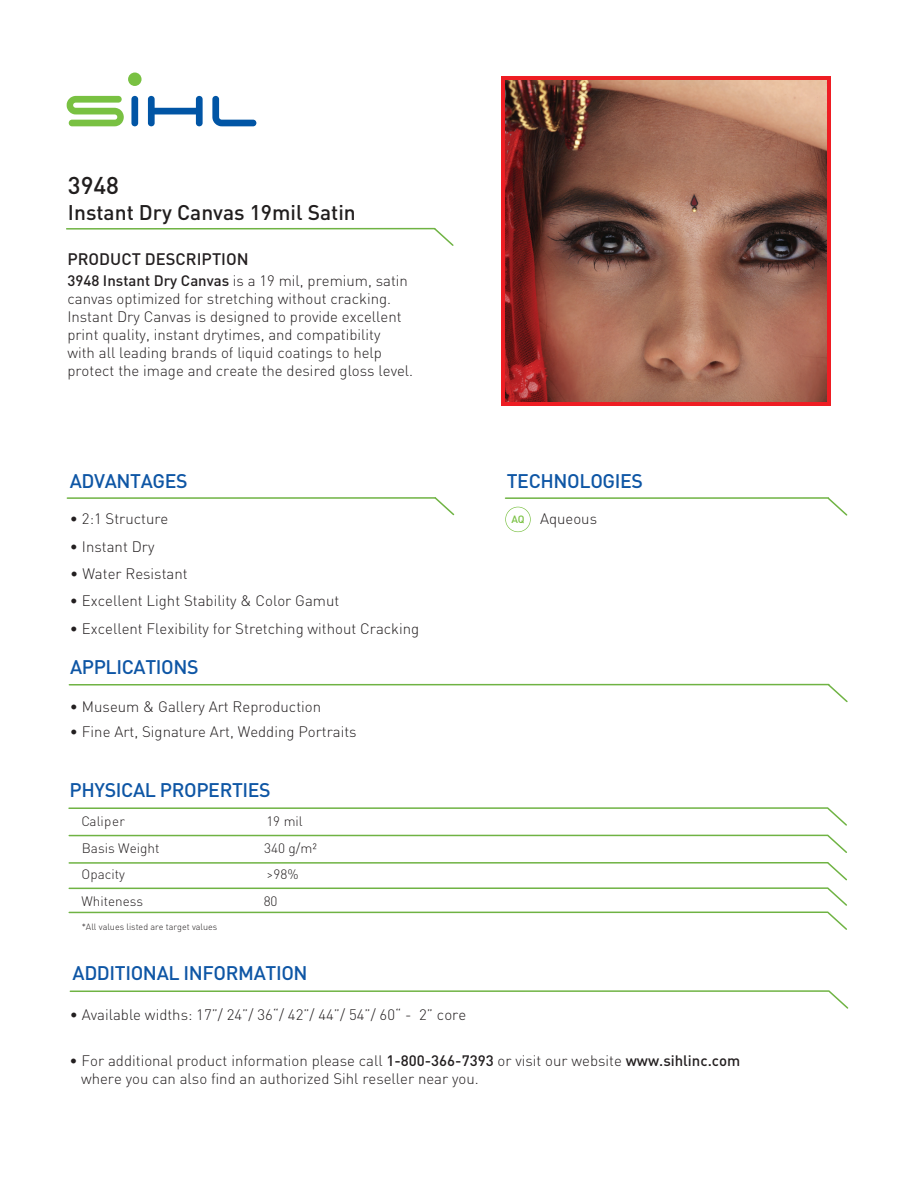
<style>
.page{position:relative;width:918px;height:1188px;background:#fff}
.page>*{position:absolute;margin:0;border:0;box-sizing:border-box;transform-origin:0 0}
.t1{font:500 24px "DIN Pro";color:#211e1e}
.t2{font:500 21px "DIN Pro";color:#211e1e}
.t3{font:500 19.5px "DIN Pro";letter-spacing:-.02em;color:#0e56a5}
.t4{font:500 16.5px "DIN Pro";color:#231f20}
.t5{font:300 15px/18px "DIN Pro";color:#231f20}
.t6{font:300 13.5px "DIN Pro";color:#231f20}
.t7{font:300 9px "DIN Pro";color:#231f20}
.s1{font-weight:500}
.s2{font-weight:500;font-size:10.5px;color:#7ac143}
</style>
<div class="page">
<svg style="left:67px;top:96px;width:57px;height:30px"></svg>
<svg style="left:131px;top:96px;width:7px;height:30px"></svg>
<svg style="left:148px;top:96px;width:55px;height:30px"></svg>
<svg style="left:212px;top:96px;width:44px;height:30px"></svg>
<div style="left:128px;top:73px;width:14px;height:13px;background:#79c142;border-radius:50%"></div>
<div style="left:501px;top:76px;width:330px;height:330px;background:#ee1d23"></div>
<hr style="left:67px;top:228px;width:368px;height:2px;background:#6fb343">
<svg style="left:433px;top:227px;width:21px;height:19px"></svg>
<hr style="left:506px;top:497px;width:322px;height:2px;background:#6fb343">
<svg style="left:826px;top:497px;width:22px;height:19px"></svg>
<hr style="left:69px;top:835px;width:759px;height:1px;background:#6fb343">
<svg style="left:826px;top:834px;width:21px;height:19px"></svg>
<hr style="left:69px;top:862px;width:759px;height:2px;background:#6fb343">
<hr style="left:69px;top:887px;width:759px;height:2px;background:#6fb343">
<hr style="left:69px;top:912px;width:759px;height:1px;background:#6fb343">
<svg style="left:826px;top:862px;width:21px;height:68px"></svg>
<hr style="left:69px;top:807px;width:759px;height:2px;background:#6fb343">
<svg style="left:826px;top:807px;width:21px;height:19px"></svg>
<hr style="left:69px;top:684px;width:760px;height:2px;background:#6fb343">
<svg style="left:827px;top:683px;width:21px;height:20px"></svg>
<hr style="left:70px;top:990px;width:759px;height:2px;background:#6fb343">
<svg style="left:827px;top:990px;width:22px;height:19px"></svg>
<hr style="left:67px;top:497px;width:368px;height:2px;background:#6fb343">
<svg style="left:433px;top:497px;width:22px;height:19px"></svg>
<svg style="left:505px;top:507px;width:26px;height:25px"></svg>
<div style="left:506px;top:507px;width:24px;height:24px;background:#fff;border-radius:50%"></div>
<img style="left:505px;top:80px;width:322px;height:322px">
<h1 class="t1" style="left:68px;top:169px;width:53px">3948</h1>
<h2 class="t2" style="left:68px;top:198px;width:289px">Instant Dry Canvas 19mil Satin</h2>
<p class="t4" style="left:67px;top:248px;width:183px">PRODUCT DESCRIPTION</p>
<p class="t5" style="left:67px;top:271px;width:347px"><span class="s1">3948 Instant Dry Canvas</span> is a 19 mil, premium, satin canvas optimized for stretching without cracking.<br>Instant Dry Canvas is designed to provide excellent print quality, instant drytimes, and compatibility<br>with all leading brands of liquid coatings to help protect the image and create the desired gloss level.</p>
<h3 class="t3" style="left:70px;top:467px;width:119px">ADVANTAGES</h3>
<p class="t5" style="left:70px;top:509px;width:100px">• 2:1 Structure</p>
<p class="t5" style="left:70px;top:537px;width:86px">• Instant Dry</p>
<p class="t5" style="left:70px;top:564px;width:119px">• Water Resistant</p>
<p class="t5" style="left:70px;top:591px;width:271px">• Excellent Light Stability &amp; Color Gamut</p>
<p class="t5" style="left:70px;top:619px;width:351px">• Excellent Flexibility for Stretching without Cracking</p>
<h3 class="t3" style="left:70px;top:654px;width:130px">APPLICATIONS</h3>
<p class="t5" style="left:70px;top:697px;width:253px">• Museum &amp; Gallery Art Reproduction</p>
<p class="t5" style="left:70px;top:722px;width:288px">• Fine Art, Signature Art, Wedding Portraits</p>
<h3 class="t3" style="left:70px;top:776px;width:203px">PHYSICAL PROPERTIES</h3>
<p class="t6" style="left:81px;top:812px;width:45px">Caliper</p>
<p class="t6" style="left:266px;top:812px;width:38px">19 mil</p>
<p class="t6" style="left:82px;top:839px;width:79px">Basis Weight</p>
<p class="t6" style="left:264px;top:839px;width:55px">340 g/m²</p>
<p class="t6" style="left:82px;top:865px;width:45px">Opacity</p>
<p class="t6" style="left:267px;top:865px;width:33px">&gt;98%</p>
<p class="t6" style="left:82px;top:892px;width:63px">Whiteness</p>
<p class="t6" style="left:264px;top:892px;width:15px">80</p>
<p class="t7" style="left:82px;top:920px;width:137px">*All values listed are target values</p>
<h3 class="t3" style="left:73px;top:960px;width:237px">ADDITIONAL INFORMATION</h3>
<p class="t5" style="left:70px;top:1005px;width:398px">• Available widths: 17”/ 24”/ 36“/ 42”/ 44”/ 54”/ 60“ - 2” core</p>
<h3 class="t3" style="left:507px;top:467px;width:138px">TECHNOLOGIES</h3>
<p class="t5" style="left:511px;top:509px;width:87px"><span class="s2">AQ</span> Aqueous</p>
<p class="t5" style="left:81px;top:1051px;width:661px;text-indent:-11px">• For additional product information please call <span class="s1">1-800-366-7393</span> or visit our website <span class="s1">www.sihlinc.com </span>where you can also find an authorized Sihl reseller near you.</p>
</div>
